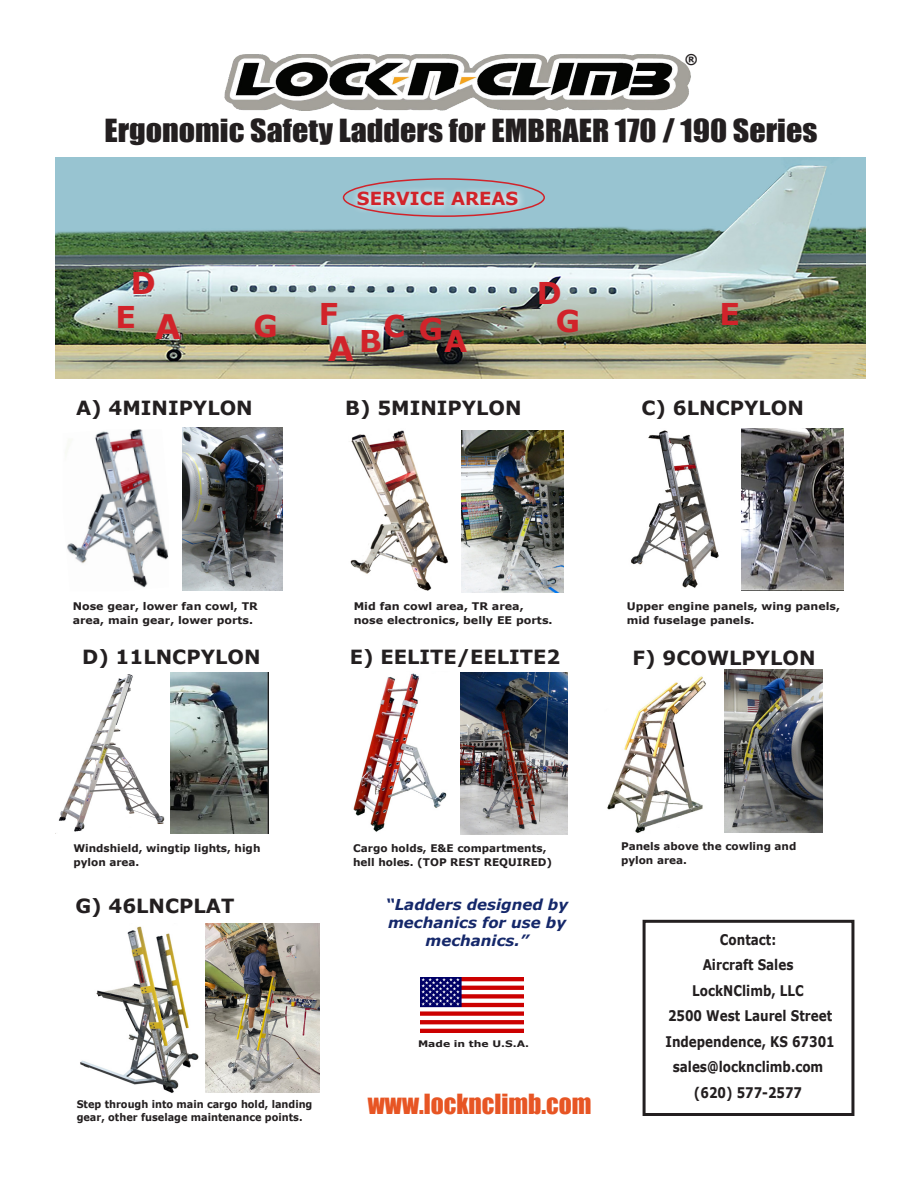
<style>
.page{position:relative;width:918px;height:1188px;background:#fff}
.page>*{position:absolute;margin:0;border:0;box-sizing:border-box;transform-origin:0 0}
.t1{font:700 33.75px "Verdana";color:#d1232a}
.t2{font:700 30px "Verdana";color:#d1232a}
.t3{font:29.25px "Impact";color:#231f20;scale:1.09 1}
.t4{font:25.5px "Impact";color:#e75524}
.t5{font:700 19.5px "Verdana";color:#231f20}
.t6{font:700 18px "Verdana";color:#d1232a}
.t7{font:italic 700 15px "Verdana";color:#15286a}
.t8{font:700 14.7px "Verdana";color:#231f20;scale:.82 1}
.t9{font:700 13.5px "Verdana";color:#231f20}
.t10{font:700 10.5px/14px "Verdana";color:#231f20}
.t11{font:700 10.5px/14px "Verdana";color:#231f20;scale:1.05 1}
.t12{font:700 10.5px/13.5px "Verdana";color:#231f20;scale:.93 1}
.t13{font:700 10.5px/14px "Verdana";color:#231f20;scale:1.06 1}
.t14{font:700 9px "Verdana";color:#231f20;scale:1.2 1}
</style>
<div class="page">
<img style="left:225px;top:54px;width:466px;height:57px">
<img style="left:56px;top:158px;width:810px;height:221px">
<svg style="left:351px;top:185px;width:176px;height:29px;background:#afcad4"></svg>
<div style="left:343px;top:178px;width:202px;height:39px;border:2px solid #d1232a;border-radius:50%"></div>
<img style="left:182px;top:427px;width:100px;height:164px">
<img style="left:65px;top:429px;width:104px;height:159px">
<div style="left:643px;top:920px;width:211px;height:196px;border:3px solid #231f20"></div>
<img style="left:420px;top:978px;width:104px;height:54px">
<img style="left:631px;top:430px;width:88px;height:158px">
<img style="left:461px;top:430px;width:102px;height:163px">
<img style="left:58px;top:674px;width:107px;height:158px">
<img style="left:742px;top:428px;width:102px;height:163px">
<img style="left:170px;top:672px;width:99px;height:162px">
<img style="left:461px;top:672px;width:107px;height:163px">
<img style="left:353px;top:673px;width:94px;height:159px">
<img style="left:724px;top:670px;width:99px;height:162px">
<img style="left:80px;top:926px;width:119px;height:167px">
<img style="left:205px;top:923px;width:115px;height:169px">
<img style="left:607px;top:676px;width:99px;height:157px">
<img style="left:350px;top:430px;width:98px;height:161px">
<p class="t9" style="left:685px;top:50px;width:15px">®</p>
<p class="t3" style="left:105px;top:108px;width:656px">Ergonomic Safety Ladders for EMBRAER 170 / 190 Series</p>
<p class="t2" style="left:131px;top:262px;width:26px">D</p>
<p class="t2" style="left:115px;top:296px;width:22px">E</p>
<p class="t1" style="left:155px;top:303px;width:28px">A</p>
<p class="t2" style="left:253px;top:305px;width:26px">G</p>
<p class="t5" style="left:76px;top:394px;width:178px">A) 4MINIPYLON</p>
<p class="t6" style="left:357px;top:186px;width:163px">SERVICE AREAS</p>
<p class="t2" style="left:537px;top:272px;width:26px">D</p>
<p class="t2" style="left:319px;top:292px;width:21px">F</p>
<p class="t2" style="left:556px;top:300px;width:26px">G</p>
<p class="t2" style="left:719px;top:292px;width:22px">E</p>
<p class="t2" style="left:383px;top:305px;width:23px">C</p>
<p class="t2" style="left:419px;top:308px;width:26px">G</p>
<p class="t2" style="left:359px;top:320px;width:24px">B</p>
<p class="t2" style="left:444px;top:320px;width:25px">A</p>
<p class="t1" style="left:328px;top:325px;width:28px">A</p>
<p class="t5" style="left:345px;top:394px;width:178px">B) 5MINIPYLON</p>
<p class="t5" style="left:642px;top:394px;width:164px">C) 6LNCPYLON</p>
<p class="t11" style="left:73px;top:599px;width:178px">Nose gear, lower fan cowl, TR area, main gear, lower ports.</p>
<p class="t5" style="left:82px;top:643px;width:180px">D) 11LNCPYLON</p>
<p class="t13" style="left:354px;top:599px;width:189px">Mid fan cowl area, TR area, nose electronics, belly EE ports.</p>
<p class="t5" style="left:350px;top:643px;width:212px">E) EELITE/EELITE2</p>
<p class="t11" style="left:627px;top:599px;width:205px">Upper engine panels, wing panels, mid fuselage panels.</p>
<p class="t5" style="left:633px;top:644px;width:185px">F) 9COWLPYLON</p>
<p class="t10" style="left:73px;top:841px;width:189px">Windshield, wingtip lights, high pylon area.</p>
<p class="t5" style="left:75px;top:892px;width:161px">G) 46LNCPLAT</p>
<p class="t12" style="left:77px;top:1097px;width:255px">Step through into main cargo hold, landing gear, other fuselage maintenance points.</p>
<p class="t10" style="left:353px;top:841px;width:201px">Cargo holds, E&amp;E compartments, hell holes. (TOP REST REQUIRED)</p>
<p class="t7" style="left:386px;top:894px;width:184px">“Ladders designed by</p>
<p class="t7" style="left:388px;top:912px;width:180px">mechanics for use by</p>
<p class="t7" style="left:426px;top:930px;width:105px">mechanics.”</p>
<p class="t14" style="left:418px;top:1037px;width:94px">Made in the U.S.A.</p>
<p class="t4" style="left:368px;top:1085px;width:225px">www.locknclimb.com</p>
<p class="t10" style="left:621px;top:839px;width:177px">Panels above the cowling and pylon area.</p>
<p class="t8" style="left:720px;top:929px;width:70px">Contact:</p>
<p class="t8" style="left:703px;top:954px;width:112px">Aircraft Sales</p>
<p class="t8" style="left:692px;top:980px;width:138px">LockNClimb, LLC</p>
<p class="t8" style="left:668px;top:1005px;width:202px">2500 West Laurel Street</p>
<p class="t8" style="left:665px;top:1031px;width:208px">Independence, KS 67301</p>
<p class="t8" style="left:673px;top:1056px;width:185px">sales@locknclimb.com</p>
<p class="t8" style="left:694px;top:1082px;width:133px">(620) 577-2577</p>
</div>
